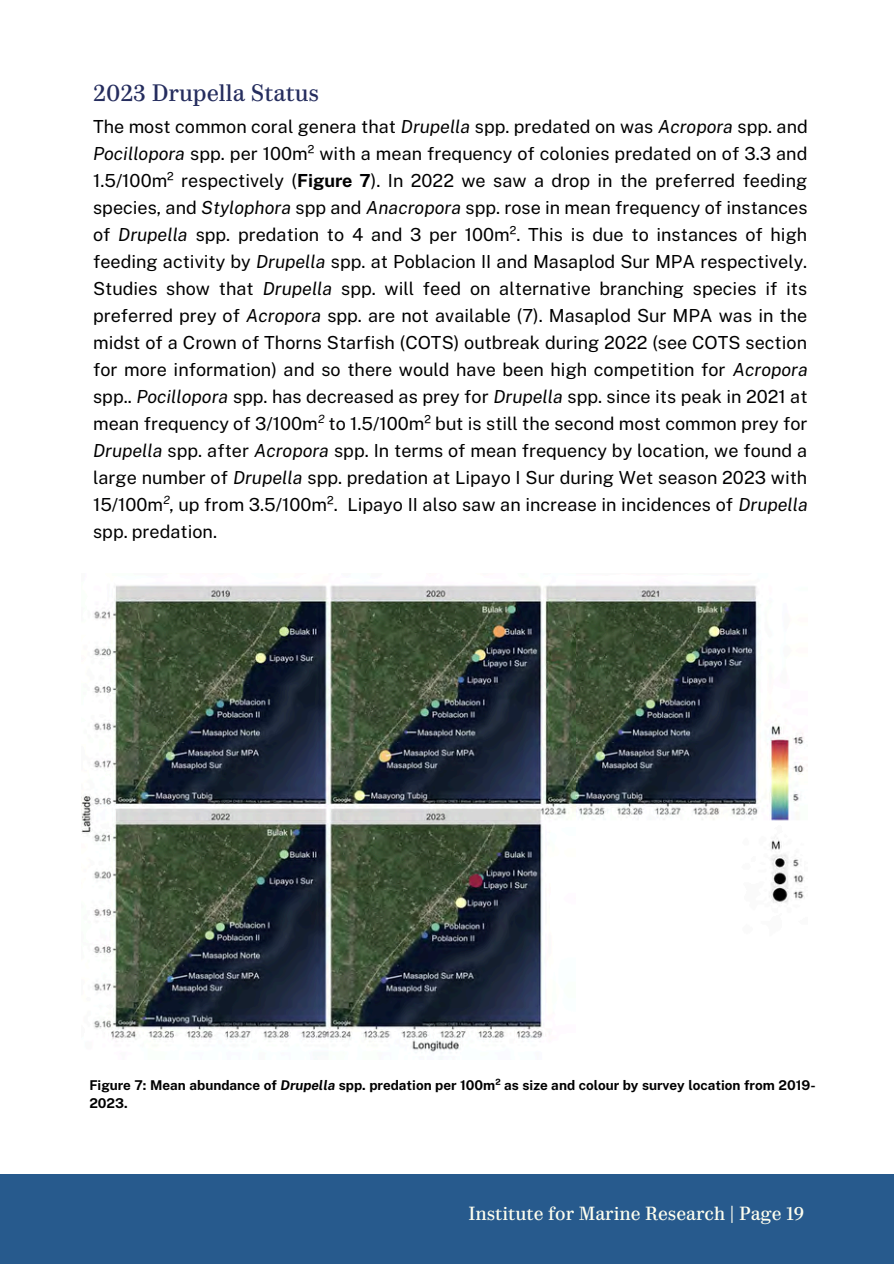
<style>
.page{position:relative;width:894px;height:1264px;background:#fff}
.page>*{position:absolute;margin:0;border:0;box-sizing:border-box;transform-origin:0 0}
.t1{font:22.5px "Parmigiano Piccolo HL";color:#252d5e}
.t2{font:18px/27px "Public Sans";color:#000001;text-align:justify}
.t3{font:18px "Parmigiano Piccolo HL";color:#ffffef}
.t4{font:700 13.5px/18px "Public Sans";color:#000}
.s1{font-style:italic}
.s2{font-weight:700}
</style>
<div class="page">
<div style="left:0;top:1174px;width:893px;height:89px;background:#275a8d"></div>
<img style="left:81px;top:585px;width:723px;height:468px">
<h1 class="t1" style="left:93px;top:79px;width:227px">2023 Drupella Status</h1>
<h2 class="t2" style="left:93px;top:112px;width:716px">The most common coral genera that <span class="s1">Drupella</span> spp. predated on was <span class="s1">Acropora</span> spp. and <span class="s1">Pocillopora</span> spp. per 100m² with a mean frequency of colonies predated on of 3.3 and 1.5/100m² respectively (<span class="s2">Figure 7</span>). In 2022 we saw a drop in the preferred feeding species, and <span class="s1">Stylophora</span> spp and <span class="s1">Anacropora</span> spp. rose in mean frequency of instances of <span class="s1">Drupella</span> spp. predation to 4 and 3 per 100m². This is due to instances of high feeding activity by <span class="s1">Drupella</span> spp. at Poblacion II and Masaplod Sur MPA respectively.<br>Studies show that <span class="s1">Drupella</span> spp. will feed on alternative branching species if its preferred prey of <span class="s1">Acropora</span> spp. are not available (7). Masaplod Sur MPA was in the midst of a Crown of Thorns Starfish (COTS) outbreak during 2022 (see COTS section for more information) and so there would have been high competition for <span class="s1">Acropora </span>spp.. <span class="s1">Pocillopora</span> spp. has decreased as prey for <span class="s1">Drupella</span> spp. since its peak in 2021 at mean frequency of 3/100m<span class="s1">²</span> to 1.5/100m² but is still the second most common prey for <span class="s1">Drupella</span> spp. after <span class="s1">Acropora</span> spp. In terms of mean frequency by location, we found a large number of <span class="s1">Drupella</span> spp. predation at Lipayo I Sur during Wet season 2023 with 15/100m<span class="s1">²</span>, up from 3.5/100m². Lipayo II also saw an increase in incidences of <span class="s1">Drupella </span>spp. predation.</h2>
<h2 class="t4" style="left:89px;top:1076px;width:727px">Figure 7: Mean abundance of <span class="s1">Drupella</span> spp. predation per 100m² as size and colour by survey location from 2019-<br>2023.</h2>
<p class="t3" style="left:468px;top:1202px;width:337px">Institute for Marine Research | Page 19</p>
</div>
